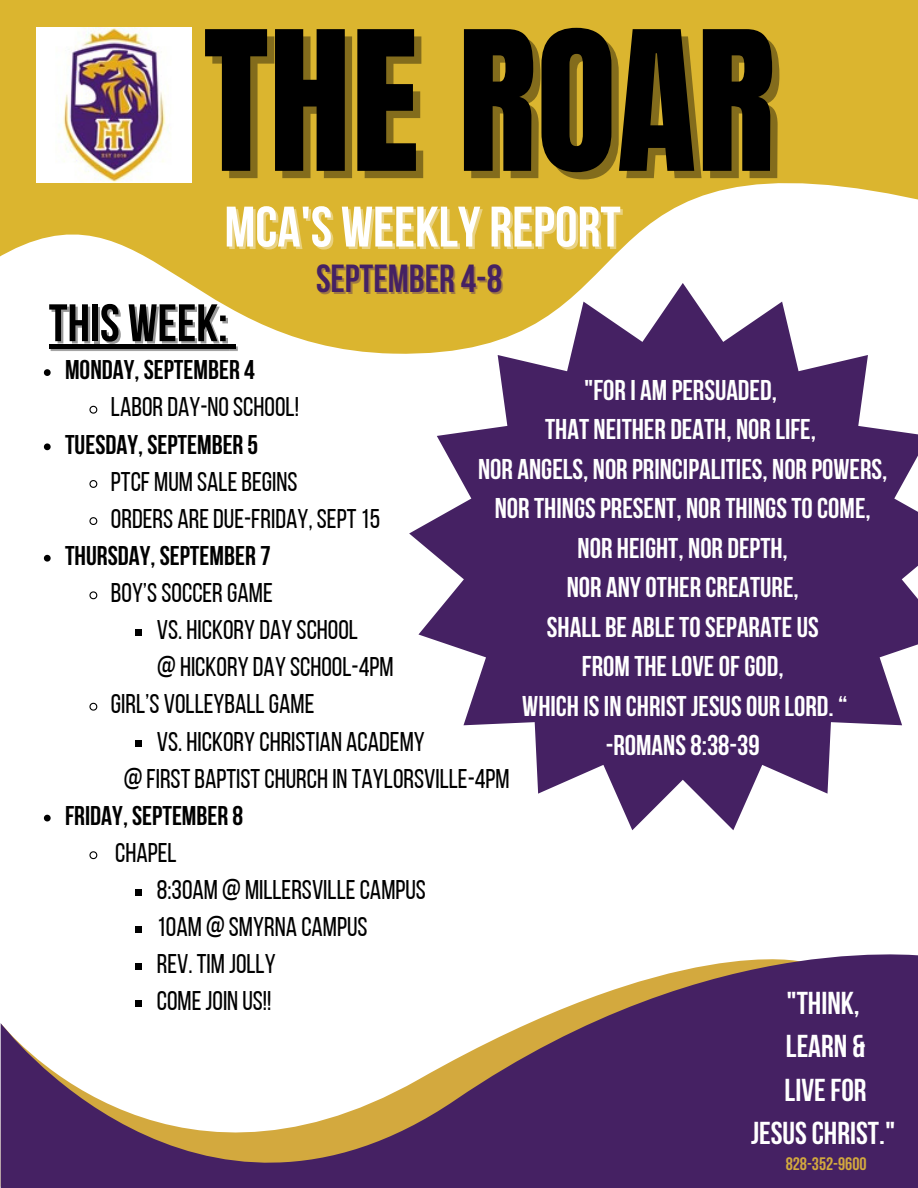
<style>
.page{position:relative;width:918px;height:1188px;background:#fff}
.page>*{position:absolute;margin:0;border:0;box-sizing:border-box;transform-origin:0 0}
.t1{font:165px "Anton";color:#000}
.t2{font:700 57px "Bebas Neue";color:#fff}
.t3{font:700 52.65px "Bebas Neue";color:#000}
.t4{font:700 39px "Bebas Neue";color:#452163}
.t5{font:700 31.5px "Bebas Neue";color:#fff}
.t6{font:700 28.5px/39.5px "Bebas Neue";color:#fff;text-align:center}
.t7{font:27px "Bebas Neue";color:#000}
.t8{font:700 27px "Bebas Neue";color:#000}
.t9{font:700 18px "Bebas Neue";color:#d3a93e}
</style>
<div class="page">
<img style="left:0;top:0;width:918px;height:1188px">
<hr style="left:49px;top:345px;width:179px;height:4px;background:#000">
<svg style="left:228px;top:345px;width:8px;height:4px"></svg>
<p class="t1" style="left:203px;top:-17px;width:573px">THE ROAR</p>
<p class="t2" style="left:225px;top:204px;width:398px">MCA'S WEEKLY REPORT</p>
<p class="t4" style="left:316px;top:263px;width:188px">SEPTEMBER 4-8</p>
<p class="t3" style="left:49px;top:302px;width:180px">THIS WEEK:</p>
<p class="t8" style="left:65px;top:359px;width:191px">MONDAY, SEPTEMBER 4</p>
<p class="t7" style="left:111px;top:396px;width:190px">LABORDAY-NOSCHOOL!</p>
<p class="t8" style="left:65px;top:433px;width:195px">TUESDAY,SEPTEMBER 5</p>
<p class="t7" style="left:111px;top:470px;width:188px">PTCF MUM SALEBEGINS</p>
<p class="t7" style="left:111px;top:508px;width:271px">ORDERS AREDUE-FRIDAY,SEPT15</p>
<p class="t8" style="left:65px;top:545px;width:207px">THURSDAY,SEPTEMBER 7</p>
<p class="t7" style="left:111px;top:582px;width:163px">BOY’SSOCCERGAME</p>
<p class="t7" style="left:157px;top:619px;width:203px">VS. HICKORY DAY SCHOOL</p>
<p class="t7" style="left:157px;top:656px;width:238px">@HICKORY DAY SCHOOL-4PM</p>
<p class="t7" style="left:111px;top:693px;width:205px">GIRL’S VOLLEYBALLGAME</p>
<p class="t7" style="left:157px;top:730px;width:269px">VS. HICKORY CHRISTIAN ACADEMY</p>
<p class="t6" style="left:584px;top:373px;width:194px">"FOR I AM PERSUADED,</p>
<p class="t6" style="left:545px;top:412px;width:272px">THAT NEITHER DEATH, NOR LIFE,</p>
<p class="t6" style="left:478px;top:452px;width:411px">NOR ANGELS, NOR PRINCIPALITIES, NOR POWERS,<br>NOR THINGSPRESENT, NOR THINGSTOCOME,</p>
<p class="t6" style="left:578px;top:531px;width:212px">NOR HEIGHT, NOR DEPTH,</p>
<p class="t6" style="left:567px;top:570px;width:233px">NOR ANYOTHER CREATURE,</p>
<p class="t6" style="left:547px;top:610px;width:273px">SHALL BE ABLETOSEPARATEUS</p>
<p class="t6" style="left:582px;top:649px;width:203px">FROM THELOVEOFGOD,</p>
<p class="t6" style="left:522px;top:689px;width:327px">WHICH ISIN CHRISTJESUSOUR LORD.“</p>
<p class="t6" style="left:606px;top:728px;width:156px">-ROMANS8:38-39</p>
<p class="t7" style="left:124px;top:767px;width:387px">@FIRSTBAPTISTCHURCH IN TAYLORSVILLE-4PM</p>
<p class="t8" style="left:65px;top:805px;width:180px">FRIDAY,SEPTEMBER 8</p>
<p class="t7" style="left:115px;top:842px;width:63px">CHAPEL</p>
<p class="t7" style="left:157px;top:879px;width:271px">8:30AM@MILLERSVILLECAMPUS</p>
<p class="t7" style="left:157px;top:916px;width:212px">10AM@SMYRNA CAMPUS</p>
<p class="t7" style="left:157px;top:953px;width:120px">REV. TIM JOLLY</p>
<p class="t7" style="left:157px;top:990px;width:116px">COMEJOIN US!!</p>
<p class="t5" style="left:786px;top:990px;width:75px">"THINK,</p>
<p class="t5" style="left:786px;top:1034px;width:81px">LEARN &amp;</p>
<p class="t5" style="left:785px;top:1077px;width:83px">LIVE FOR</p>
<p class="t5" style="left:751px;top:1120px;width:146px">JESUSCHRIST."</p>
<p class="t9" style="left:786px;top:1156px;width:83px">828-352-9600</p>
</div>
